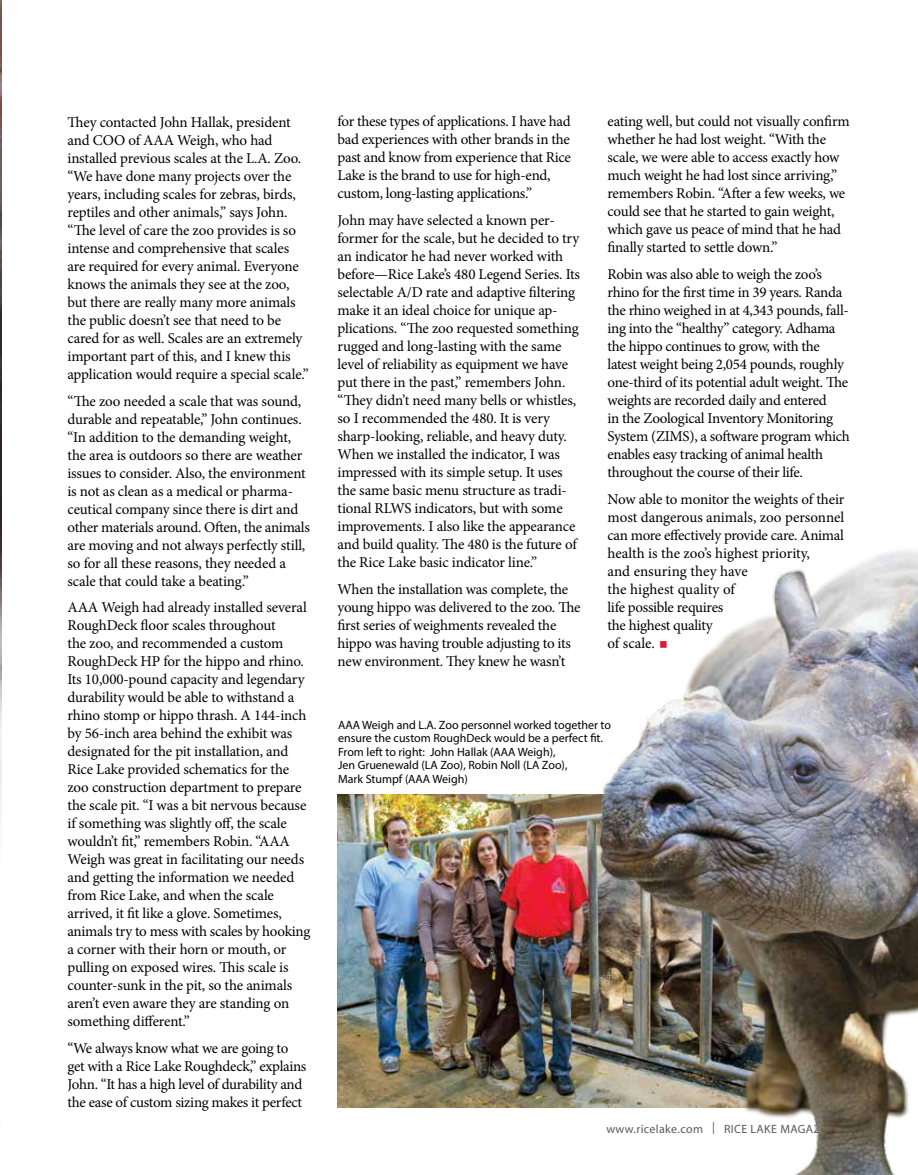
<style>
.page{position:relative;width:918px;height:1175px;background:#fff}
.page>*{position:absolute;margin:0;border:0;box-sizing:border-box;transform-origin:0 0}
.t1{font:15px/18px "Minion Pro";letter-spacing:-.015em;color:#000}
.t2{font:12px/13.5px "Myriad Pro";color:#000}
.t3{font:12px "Myriad";letter-spacing:.03em;color:#58595b}
.s1{font-family:"Century Gothic";font-size:28.5px;color:#e31837}
.s2{font-family:"Myriad Pro";font-weight:700;color:#e31837}
</style>
<div class="page">
<img style="left:0;top:0;width:2px;height:812px">
<img style="left:338px;top:794px;width:224px;height:313px">
<img style="left:562px;top:550px;width:356px;height:624px">
<p class="t1" style="left:68px;top:113px;width:243px">They contacted John Hallak, president and COO of AAA Weigh, who had installed previous scales at the L.A. Zoo. “We have done many projects over the years, including scales for zebras, birds, reptiles and other animals,” says John. “The level of care the zoo provides is so intense and comprehensive that scales are required for every animal. Everyone knows the animals they see at the zoo, but there are really many more animals the public doesn’t see that need to be cared for as well. Scales are an extremely important part of this, and I knew this application would require a special scale.”</p>
<p class="t1" style="left:68px;top:392px;width:244px">“The zoo needed a scale that was sound, durable and repeatable,” John continues. “In addition to the demanding weight, the area is outdoors so there are weather issues to consider. Also, the environment is not as clean as a medical or pharma&shy;ceutical company since there is dirt and other materials around. Often, the animals are moving and not always perfectly still, so for all these reasons, they needed a scale that could take a beating.”</p>
<p class="t1" style="left:68px;top:598px;width:244px">AAA Weigh had already installed several RoughDeck floor scales throughout<br>the zoo, and recommended a custom RoughDeck HP for the hippo and rhino.<br>Its 10,000-pound capacity and legendary durability would be able to withstand a rhino stomp or hippo thrash. A 144-inch by 56-inch area behind the exhibit was designated for the pit installation, and Rice Lake provided schematics for the zoo construction department to prepare the scale pit. “I was a bit nervous because if something was slightly off, the scale wouldn’t fit,” remembers Robin. “AAA Weigh was great in facilitating our needs and getting the information we needed from Rice Lake, and when the scale arrived, it fit like a glove. Sometimes, animals try to mess with scales by hooking a corner with their horn or mouth, or pulling on exposed wires. This scale is counter-sunk in the pit, so the animals aren’t even aware they are standing on something different.”</p>
<p class="t1" style="left:68px;top:1039px;width:240px">“We always know what we are going to get with a Rice Lake Roughdeck,” explains John. “It has a high level of durability and the ease of custom sizing makes it perfect</p>
<p class="t1" style="left:338px;top:113px;width:235px">for these types of applications. I have had bad experiences with other brands in the past and know from experience that Rice Lake is the brand to use for high-end, custom, long-lasting applications.”</p>
<p class="t1" style="left:338px;top:211px;width:244px">John may have selected a known per&shy;former for the scale, but he decided to try an indicator he had never worked with before—Rice Lake’s 480 Legend Series. Its selectable A/D rate and adaptive filtering make it an ideal choice for unique ap&shy;plications. “The zoo requested something rugged and long-lasting with the same level of reliability as equipment we have put there in the past,” remembers John. “They didn’t need many bells or whistles, so I recommended the 480. It is very sharp-looking, reliable, and heavy duty.<br>When we installed the indicator, I was impressed with its simple setup. It uses the same basic menu structure as tradi&shy;tional RLWS indicators, but with some improvements. I also like the appearance and build quality. The 480 is the future of the Rice Lake basic indicator line.”</p>
<p class="t1" style="left:338px;top:580px;width:244px">When the installation was complete, the young hippo was delivered to the zoo. The first series of weighments revealed the hippo was having trouble adjusting to its new environment. They knew he wasn’t</p>
<p class="t1" style="left:608px;top:113px;width:244px">eating well, but could not visually confirm whether he had lost weight. “With the scale, we were able to access exactly how much weight he had lost since arriving,” remembers Robin. “After a few weeks, we could see that he started to gain weight, which gave us peace of mind that he had finally started to settle down.”</p>
<p class="t1" style="left:608px;top:265px;width:244px">Robin was also able to weigh the zoo’s rhino for the first time in 39 years. Randa the rhino weighed in at 4,343 pounds, fall&shy;ing into the “healthy” category. Adhama the hippo continues to grow, with the latest weight being 2,054 pounds, roughly one-third of its potential adult weight. The weights are recorded daily and entered<br>in the Zoological Inventory Monitoring System (ZIMS), a software program which enables easy tracking of animal health throughout the course of their life.</p>
<p class="t1" style="left:608px;top:490px;width:238px">Now able to monitor the weights of their most dangerous animals, zoo personnel can more effectively provide care. Animal health is the zoo’s highest priority,<br>and ensuring they have<br>the highest quality of<br>life possible requires<br>the highest quality<br>of scale. <span class="s1">▪</span></p>
<p class="t2" style="left:338px;top:717px;width:274px">AAA Weigh and L.A. Zoo personnel worked together to ensure the custom RoughDeck would be a perfect fit.<br>From left to right: John Hallak (AAA Weigh),<br>Jen Gruenewald (LA Zoo), Robin Noll (LA Zoo),<br>Mark Stumpf (AAA Weigh)</p>
<p class="t3" style="left:606px;top:1122px;width:253px">www.ricelake.com | RICE LAKE MAGAZINE <span class="s2">19</span></p>
</div>
